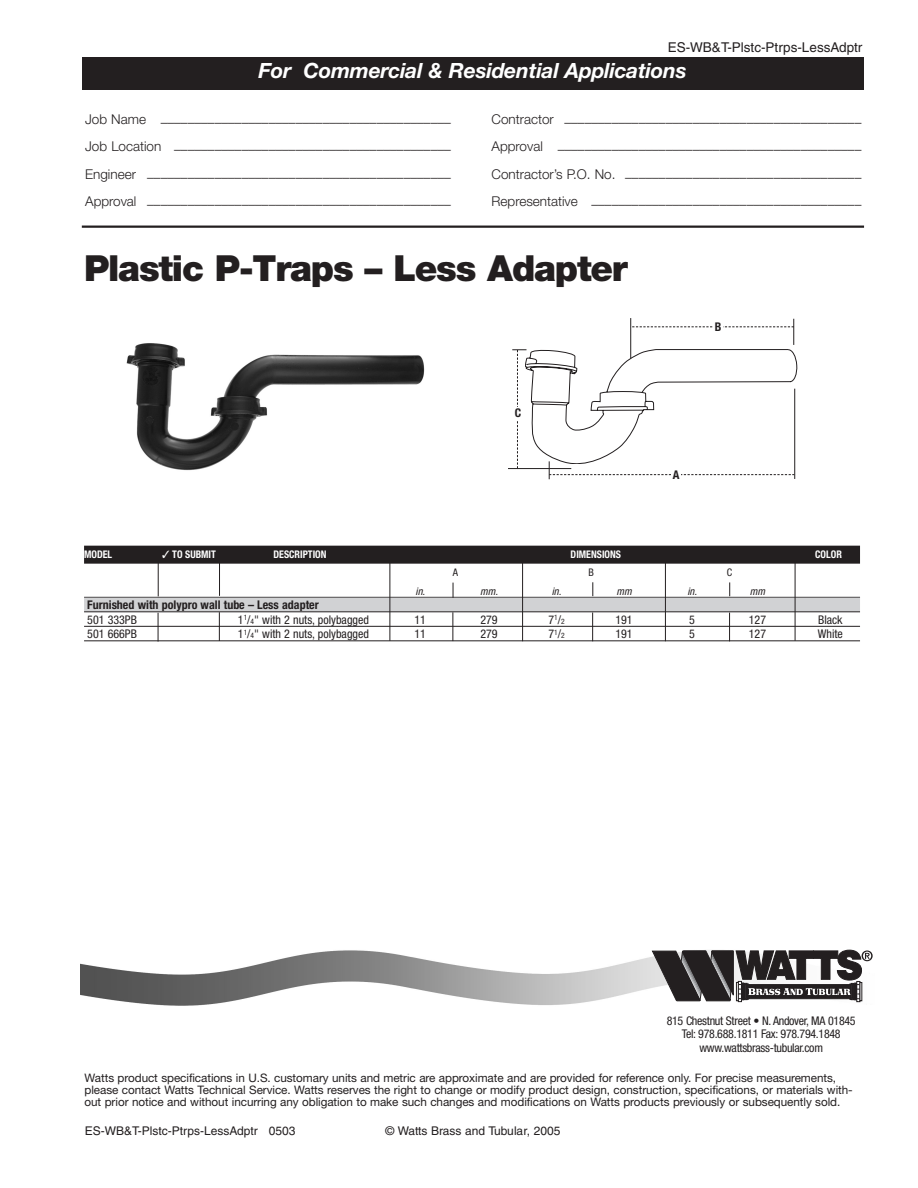
<style>
.page{position:relative;width:918px;height:1188px;background:#fff}
.page>*{position:absolute;margin:0;border:0;box-sizing:border-box;transform-origin:0 0}
.t1{font:900 36px "Helvetica Neue LT Std";letter-spacing:-.035em;color:#231f20}
.t2{font:italic 700 21px "Helvetica Neue LT Std";letter-spacing:-.01em;color:#fff}
.t3{font:300 13.5px "Helvetica Neue LT Std";color:#231f20}
.t4{font:13.5px "Helvetica LT Std";color:#231f20}
.t5{font:condensed 12px "Helvetica Neue LT Std";color:#231f20}
.t6{font:condensed 12px/13.5px "Helvetica Neue LT Std";letter-spacing:-.025em;color:#231f20;text-align:center}
.t7{font:12px "Helvetica LT Std";color:#231f20}
.t8{font:700 condensed 12px "Helvetica Neue LT Std";color:#231f20}
.t9{font:11.7px/12px "Helvetica Neue LT Std";letter-spacing:-.005em;color:#231f20}
.t10{font:700 condensed 10.5px "Helvetica Neue LT Std";color:#fff;scale:.95 1}
.t11{font:italic condensed 10.5px "Helvetica Neue LT Std";color:#231f20}
.t12{font:condensed 10.5px "Helvetica Neue LT Std";color:#231f20}
.s1{font-size:7.5px}
</style>
<div class="page">
<div style="left:84px;top:546px;width:776px;height:18px;background:#231f20"></div>
<hr style="left:84px;top:597px;width:776px;height:1px;background:#231f20">
<div style="left:84px;top:598px;width:776px;height:14px;background:#d1d2d4"></div>
<hr style="left:84px;top:611px;width:776px;height:1px;background:#231f20">
<hr style="left:84px;top:626px;width:776px;height:1px;background:#231f20">
<hr style="left:84px;top:640px;width:776px;height:1px;background:#231f20">
<img style="left:81px;top:950px;width:571px;height:56px">
<div style="left:82px;top:57px;width:781px;height:32px;background:#231f20"></div>
<hr style="left:82px;top:226px;width:782px;height:2px;background:#231f20">
<hr style="left:508px;top:468px;width:63px;height:1px;background:#231f20">
<svg style="left:652px;top:949px;width:221px;height:54px"></svg>
<hr style="left:390px;top:562px;width:1px;height:79px;background:#231f20">
<hr style="left:158px;top:560px;width:1px;height:36px;background:#231f20">
<svg style="left:158px;top:613px;width:1px;height:29px"></svg>
<hr style="left:219px;top:560px;width:1px;height:36px;background:#231f20">
<svg style="left:219px;top:612px;width:1px;height:29px"></svg>
<svg style="left:453px;top:583px;width:1px;height:15px"></svg>
<svg style="left:452px;top:612px;width:1px;height:29px"></svg>
<svg style="left:592px;top:582px;width:1px;height:14px"></svg>
<svg style="left:592px;top:613px;width:1px;height:27px"></svg>
<svg style="left:729px;top:582px;width:1px;height:14px"></svg>
<svg style="left:729px;top:613px;width:1px;height:27px"></svg>
<hr style="left:522px;top:563px;width:1px;height:78px;background:#231f20">
<hr style="left:665px;top:563px;width:1px;height:78px;background:#231f20">
<hr style="left:795px;top:562px;width:1px;height:79px;background:#231f20">
<hr style="left:630px;top:318px;width:1px;height:40px;background:#231f20">
<svg style="left:512px;top:319px;width:285px;height:160px"></svg>
<div style="left:713px;top:321px;width:10px;height:12px;background:#fff"></div>
<img style="left:126px;top:343px;width:299px;height:128px">
<p class="t4" style="left:668px;top:42px;width:196px">ES-WB&amp;T-Plstc-Ptrps-LessAdptr</p>
<h2 class="t2" style="left:259px;top:62px;width:430px">For Commercial &amp; Residential Applications</h2>
<p class="t3" style="left:85px;top:117px;width:367px">Job Name –––––––––––––––––––––––––––––––––––––––––––</p>
<p class="t3" style="left:492px;top:117px;width:371px">Contractor ––––––––––––––––––––––––––––––––––––––––––––</p>
<p class="t3" style="left:85px;top:144px;width:367px">Job Location –––––––––––––––––––––––––––––––––––––––––</p>
<p class="t3" style="left:492px;top:144px;width:371px">Approval –––––––––––––––––––––––––––––––––––––––––––––</p>
<p class="t3" style="left:85px;top:172px;width:367px">Engineer –––––––––––––––––––––––––––––––––––––––––––––</p>
<p class="t3" style="left:492px;top:172px;width:371px">Contractor’s P.O. No. –––––––––––––––––––––––––––––––––––</p>
<p class="t3" style="left:85px;top:199px;width:367px">Approval –––––––––––––––––––––––––––––––––––––––––––––</p>
<p class="t3" style="left:492px;top:199px;width:371px">Representative ––––––––––––––––––––––––––––––––––––––––</p>
<h1 class="t1" style="left:84px;top:255px;width:545px">Plastic P-Traps – Less Adapter</h1>
<p class="t8" style="left:515px;top:408px;width:8px">C</p>
<p class="t8" style="left:715px;top:322px;width:8px">B</p>
<p class="t8" style="left:673px;top:470px;width:8px">A</p>
<p class="t10" style="left:84px;top:550px;width:31px">MODEL</p>
<p class="t10" style="left:162px;top:550px;width:58px">✓ TO SUBMIT</p>
<p class="t10" style="left:274px;top:550px;width:57px">DESCRIPTION</p>
<p class="t10" style="left:571px;top:550px;width:55px">DIMENSIONS</p>
<p class="t10" style="left:815px;top:550px;width:30px">COLOR</p>
<p class="t12" style="left:453px;top:568px;width:7px">A</p>
<p class="t12" style="left:589px;top:568px;width:7px">B</p>
<p class="t12" style="left:727px;top:568px;width:7px">C</p>
<p class="t11" style="left:416px;top:587px;width:11px">in.</p>
<p class="t11" style="left:480px;top:587px;width:19px">mm.</p>
<p class="t11" style="left:552px;top:587px;width:11px">in.</p>
<p class="t11" style="left:616px;top:587px;width:17px">mm</p>
<p class="t11" style="left:687px;top:587px;width:11px">in.</p>
<p class="t11" style="left:750px;top:587px;width:17px">mm</p>
<p class="t8" style="left:87px;top:600px;width:233px">Furnished with polypro wall tube – Less adapter</p>
<p class="t5" style="left:87px;top:615px;width:51px">501 333PB</p>
<p class="t5" style="left:238px;top:615px;width:133px">1<sup>1</sup>/<span class="s1">4</span>" with 2 nuts, polybagged</p>
<p class="t5" style="left:415px;top:615px;width:13px">11</p>
<p class="t5" style="left:480px;top:615px;width:19px">279</p>
<p class="t5" style="left:548px;top:615px;width:18px">7<sup>1</sup>/<span class="s1">2</span></p>
<p class="t5" style="left:615px;top:615px;width:19px">191</p>
<p class="t5" style="left:689px;top:615px;width:7px">5</p>
<p class="t5" style="left:749px;top:615px;width:19px">127</p>
<p class="t5" style="left:818px;top:615px;width:26px">Black</p>
<p class="t5" style="left:87px;top:629px;width:51px">501 666PB</p>
<p class="t5" style="left:238px;top:629px;width:133px">1<sup>1</sup>/<span class="s1">4</span>" with 2 nuts, polybagged</p>
<p class="t5" style="left:415px;top:629px;width:13px">11</p>
<p class="t5" style="left:480px;top:629px;width:19px">279</p>
<p class="t5" style="left:548px;top:629px;width:18px">7<sup>1</sup>/<span class="s1">2</span></p>
<p class="t5" style="left:615px;top:629px;width:19px">191</p>
<p class="t5" style="left:689px;top:629px;width:7px">5</p>
<p class="t5" style="left:749px;top:629px;width:19px">127</p>
<p class="t5" style="left:818px;top:629px;width:27px">White</p>
<p class="t6" style="left:667px;top:1015px;width:191px">815 Chestnut Street • N. Andover, MA 01845<br>Tel: 978.688.1811 Fax: 978.794.1848 www.wattsbrass-tubular.com</p>
<p class="t9" style="left:85px;top:1072px;width:770px">Watts product specifications in U.S. customary units and metric are approximate and are provided for reference only. For precise measurements, please contact Watts Technical Service. Watts reserves the right to change or modify product design, construction, specifications, or materials with&shy;out prior notice and without incurring any obligation to make such changes and modifications on Watts products previously or subsequently sold.</p>
<p class="t7" style="left:85px;top:1126px;width:212px">ES-WB&amp;T-Plstc-Ptrps-LessAdptr 0503</p>
<p class="t7" style="left:386px;top:1126px;width:176px">© Watts Brass and Tubular, 2005</p>
</div>
